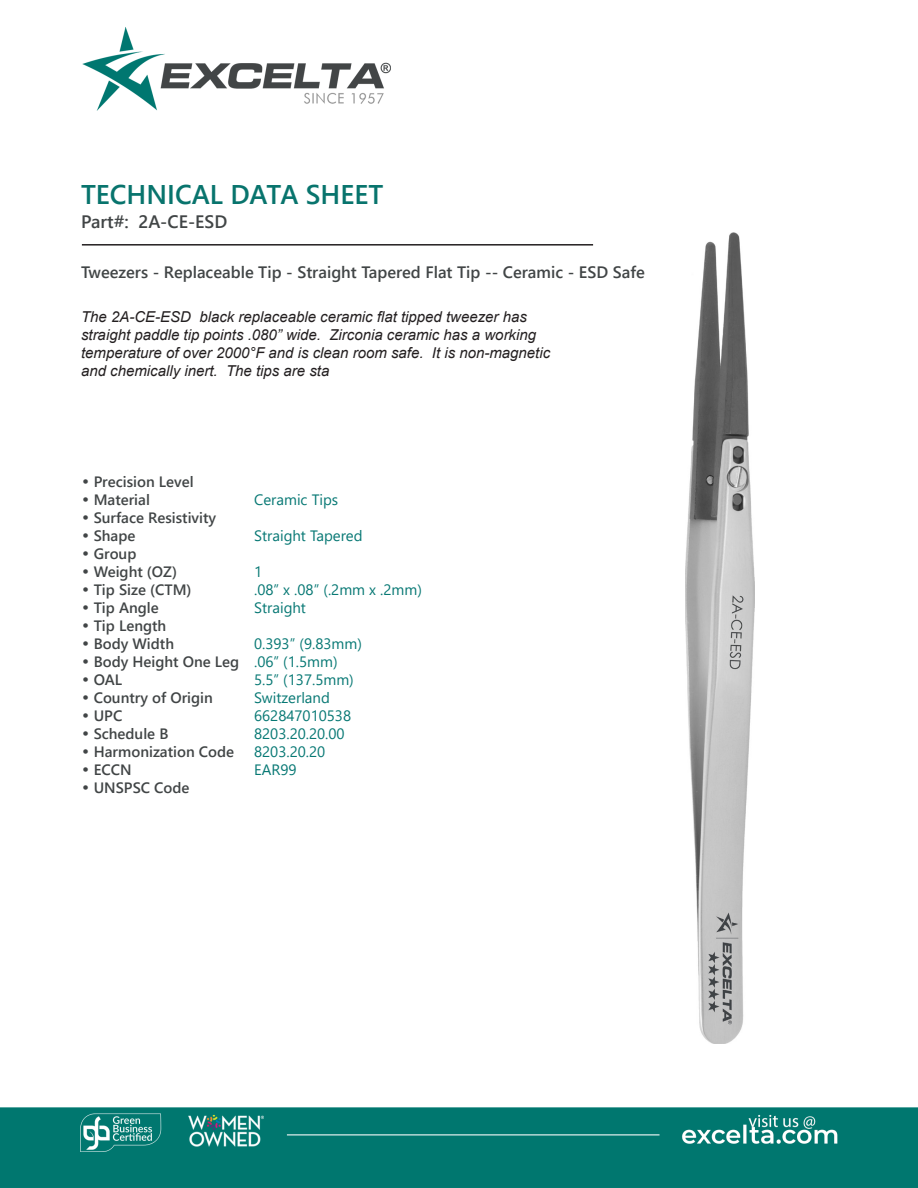
<style>
.page{position:relative;width:918px;height:1188px;background:#fff}
.page>*{position:absolute;margin:0;border:0;box-sizing:border-box;transform-origin:0 0}
.t1{font:700 27px "Yu Gothic UI";color:#08746d}
.t2{font:700 18px "Yu Gothic UI";color:#414546}
.t3{font:700 16.5px "Yu Gothic UI";color:#414546}
.t4{font:italic 15px/18px "Arial";color:#231f20}
.CT_s_CTM{font:700 15px "Yu Gothic UI";color:#414546}
.CT_s_CTM-2{font:15px "Yu Gothic UI";color:#077874}
.s1{font-family:"Century Gothic";font-weight:400}
</style>
<div class="page">
<img style="left:0;top:27px;width:918px;height:1161px">
<img style="left:685px;top:232px;width:70px;height:812px">
<hr style="left:82px;top:244px;width:511px;height:2px;background:#231f20">
<p class="t1" style="left:81px;top:178px;width:304px">TECHNICAL DATA SHEET</p>
<p class="t2" style="left:81px;top:212px;width:148px">Part#: 2A-CE-ESD</p>
<p class="t3" style="left:81px;top:262px;width:565px">Tweezers - Replaceable Tip - Straight Tapered Flat Tip -- Ceramic - ESD Safe</p>
<p class="t4" style="left:81px;top:308px;width:471px">The 2A-CE-ESD black replaceable ceramic flat tipped tweezer has straight paddle tip points .080” wide. Zirconia ceramic has a working temperature of over 2000°F and is clean room safe. It is non-magnetic and chemically inert. The tips are sta</p>
<p class="CT_s_CTM" style="left:81px;top:473px;width:114px"><span class="s1">•</span> Precision Level</p>
<p class="CT_s_CTM" style="left:81px;top:491px;width:70px"><span class="s1">•</span> Material</p>
<p class="CT_s_CTM-2" style="left:254px;top:485px;width:86px">Ceramic Tips</p>
<p class="CT_s_CTM" style="left:81px;top:509px;width:137px"><span class="s1">•</span> Surface Resistivity</p>
<p class="CT_s_CTM" style="left:81px;top:527px;width:56px"><span class="s1">•</span> Shape</p>
<p class="CT_s_CTM-2" style="left:254px;top:521px;width:110px">Straight Tapered</p>
<p class="CT_s_CTM" style="left:81px;top:545px;width:57px"><span class="s1">•</span> Group</p>
<p class="CT_s_CTM" style="left:81px;top:563px;width:98px"><span class="s1">•</span> Weight (OZ)</p>
<p class="CT_s_CTM-2" style="left:254px;top:557px;width:10px">1</p>
<p class="CT_s_CTM" style="left:81px;top:581px;width:112px"><span class="s1">•</span> Tip Size (CTM)</p>
<p class="CT_s_CTM-2" style="left:254px;top:575px;width:169px">.08” x .08” (.2mm x .2mm)</p>
<p class="CT_s_CTM" style="left:81px;top:599px;width:79px"><span class="s1">•</span> Tip Angle</p>
<p class="CT_s_CTM-2" style="left:254px;top:593px;width:53px">Straight</p>
<p class="CT_s_CTM" style="left:81px;top:617px;width:87px"><span class="s1">•</span> Tip Length</p>
<p class="CT_s_CTM" style="left:81px;top:635px;width:95px"><span class="s1">•</span> Body Width</p>
<p class="CT_s_CTM-2" style="left:254px;top:629px;width:109px">0.393” (9.83mm)</p>
<p class="CT_s_CTM" style="left:81px;top:653px;width:160px"><span class="s1">•</span> Body Height One Leg</p>
<p class="CT_s_CTM-2" style="left:254px;top:647px;width:85px">.06” (1.5mm)</p>
<p class="CT_s_CTM" style="left:81px;top:671px;width:43px"><span class="s1">•</span> OAL</p>
<p class="CT_s_CTM-2" style="left:254px;top:665px;width:101px">5.5” (137.5mm)</p>
<p class="CT_s_CTM" style="left:81px;top:689px;width:133px"><span class="s1">•</span> Country of Origin</p>
<p class="CT_s_CTM-2" style="left:254px;top:683px;width:77px">Switzerland</p>
<p class="CT_s_CTM" style="left:81px;top:707px;width:43px"><span class="s1">•</span> UPC</p>
<p class="CT_s_CTM-2" style="left:254px;top:701px;width:99px">662847010538</p>
<p class="CT_s_CTM" style="left:81px;top:725px;width:89px"><span class="s1">•</span> Schedule B</p>
<p class="CT_s_CTM-2" style="left:254px;top:719px;width:92px">8203.20.20.00</p>
<p class="CT_s_CTM" style="left:81px;top:743px;width:155px"><span class="s1">•</span> Harmonization Code</p>
<p class="CT_s_CTM-2" style="left:254px;top:737px;width:73px">8203.20.20</p>
<p class="CT_s_CTM" style="left:81px;top:761px;width:52px"><span class="s1">•</span> ECCN</p>
<p class="CT_s_CTM-2" style="left:254px;top:755px;width:44px">EAR99</p>
<p class="CT_s_CTM" style="left:81px;top:779px;width:110px"><span class="s1">•</span> UNSPSC Code</p>
</div>
